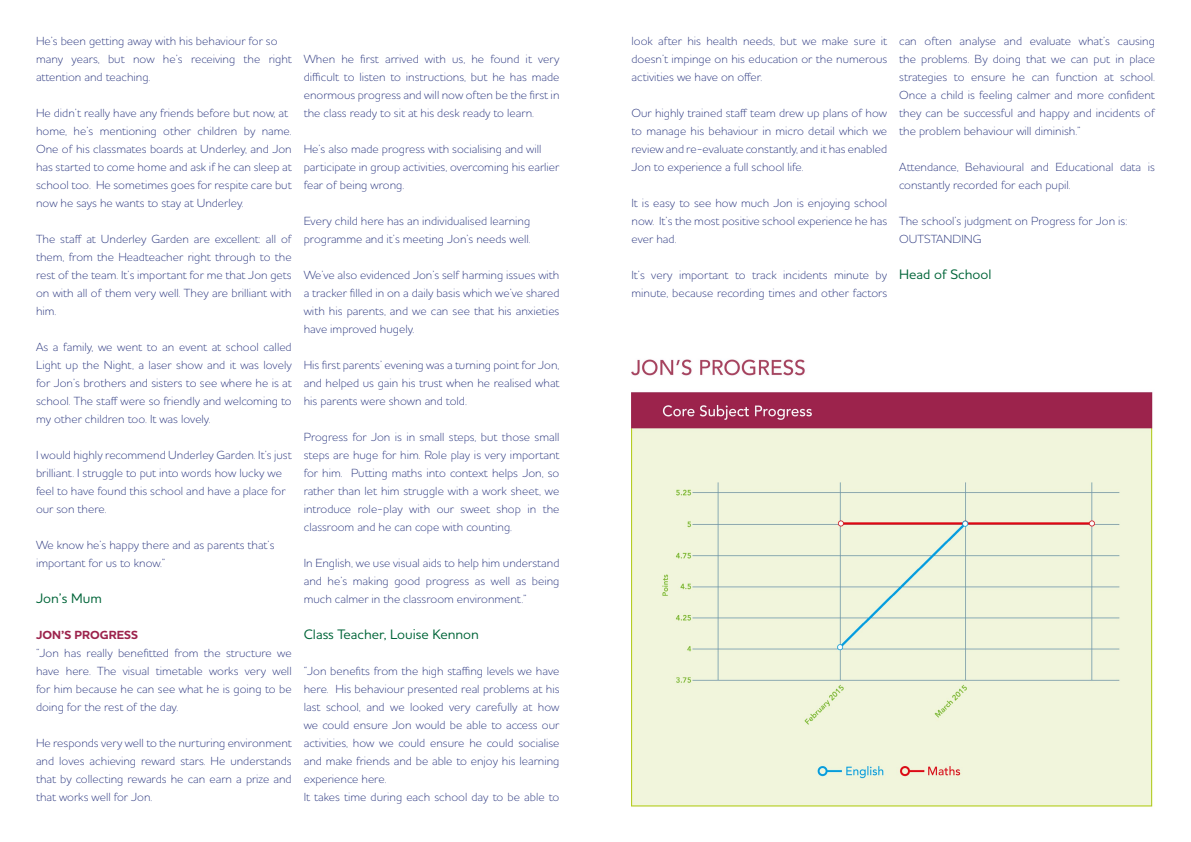
<style>
.page{position:relative;width:1191px;height:842px;background:#fff}
.page>*{position:absolute;margin:0;border:0;box-sizing:border-box;transform-origin:0 0}
.t1{font:500 14px "Houschka Pro";color:#006539}
.t2{font:300 12px/18px "Houschka Pro";color:#2a367f;text-align:justify}
.t3{font:700 12px "Houschka Pro";color:#9c234c}
</style>
<div class="page">
<img style="left:631px;top:359px;width:522px;height:448px">
<p class="t2" style="left:36px;top:32px;width:257px;text-align:left">He’s been getting away with his behaviour for so many years, but now he’s receiving the right attention and teaching.</p>
<p class="t2" style="left:36px;top:104px;width:257px;text-align:left">He didn’t really have any friends before but now, at home, he’s mentioning other children by name.<br>One of his classmates boards at Underley, and Jon has started to come home and ask if he can sleep at school too. He sometimes goes for respite care but now he says he wants to stay at Underley.</p>
<p class="t2" style="left:36px;top:230px;width:257px">The staff at Underley Garden are excellent: all of them, from the Headteacher right through to the rest of the team. It’s important for me that Jon gets on with all of them very well. They are brilliant with him.</p>
<p class="t2" style="left:36px;top:338px;width:257px">As a family, we went to an event at school called Light up the Night, a laser show and it was lovely for Jon’s brothers and sisters to see where he is at school. The staff were so friendly and welcoming to my other children too. It was lovely.</p>
<p class="t2" style="left:36px;top:446px;width:257px;text-align:left">I would highly recommend Underley Garden. It’s just brilliant. I struggle to put into words how lucky we feel to have found this school and have a place for our son there.</p>
<p class="t2" style="left:36px;top:536px;width:240px">We know he’s happy there and as parents that’s important for us to know.”</p>
<p class="t1" style="left:36px;top:589px;width:67px">Jon’s Mum</p>
<p class="t3" style="left:36px;top:627px;width:103px">JON’S PROGRESS</p>
<p class="t2" style="left:36px;top:644px;width:257px">“Jon has really benefitted from the structure we have here. The visual timetable works very well for him because he can see what he is going to be doing for the rest of the day.</p>
<p class="t2" style="left:36px;top:734px;width:257px">He responds very well to the nurturing environment and loves achieving reward stars. He understands that by collecting rewards he can earn a prize and that works well for Jon.</p>
<p class="t2" style="left:304px;top:50px;width:257px">When he first arrived with us, he found it very difficult to listen to instructions, but he has made enormous progress and will now often be the first in the class ready to sit at his desk ready to learn.</p>
<p class="t2" style="left:304px;top:140px;width:257px;text-align:left">He’s also made progress with socialising and will participate in group activities, overcoming his earlier fear of being wrong.</p>
<p class="t2" style="left:304px;top:212px;width:228px">Every child here has an individualised learning programme and it’s meeting Jon’s needs well.</p>
<p class="t2" style="left:304px;top:266px;width:257px">We’ve also evidenced Jon’s self harming issues with a tracker filled in on a daily basis which we’ve shared with his parents, and we can see that his anxieties have improved hugely.</p>
<p class="t2" style="left:304px;top:356px;width:257px">His first parents’ evening was a turning point for Jon, and helped us gain his trust when he realised what his parents were shown and told.</p>
<p class="t2" style="left:304px;top:428px;width:257px">Progress for Jon is in small steps, but those small steps are huge for him. Role play is very important for him. Putting maths into context helps Jon, so rather than let him struggle with a work sheet, we introduce role-play with our sweet shop in the classroom and he can cope with counting.</p>
<p class="t2" style="left:304px;top:554px;width:257px">In English, we use visual aids to help him understand and he’s making good progress as well as being much calmer in the classroom environment.”</p>
<p class="t1" style="left:304px;top:625px;width:177px">Class Teacher, Louise Kennon</p>
<p class="t2" style="left:304px;top:662px;width:257px;text-align:left">“Jon benefits from the high staffing levels we have here. His behaviour presented real problems at his last school, and we looked very carefully at how we could ensure Jon would be able to access our activities, how we could ensure he could socialise and make friends and be able to enjoy his learning experience here.<br>It takes time during each school day to be able to</p>
<p class="t2" style="left:631px;top:32px;width:257px">look after his health needs, but we make sure it doesn’t impinge on his education or the numerous activities we have on offer.</p>
<p class="t2" style="left:631px;top:104px;width:257px">Our highly trained staff team drew up plans of how to manage his behaviour in micro detail which we review and re-evaluate constantly, and it has enabled Jon to experience a full school life.</p>
<p class="t2" style="left:631px;top:194px;width:257px">It is easy to see how much Jon is enjoying school now. It’s the most positive school experience he has ever had.</p>
<p class="t2" style="left:631px;top:266px;width:257px">It’s very important to track incidents minute by minute, because recording times and other factors</p>
<p class="t2" style="left:899px;top:32px;width:257px">can often analyse and evaluate what’s causing the problems. By doing that we can put in place strategies to ensure he can function at school.<br>Once a child is feeling calmer and more confident they can be successful and happy and incidents of the problem behaviour will diminish.”</p>
<p class="t2" style="left:899px;top:158px;width:257px">Attendance, Behavioural and Educational data is constantly recorded for each pupil.</p>
<p class="t2" style="left:899px;top:212px;width:229px">The school’s judgment on Progress for Jon is:<br>OUTSTANDING</p>
<p class="t1" style="left:899px;top:265px;width:94px">Head of School</p>
</div>
